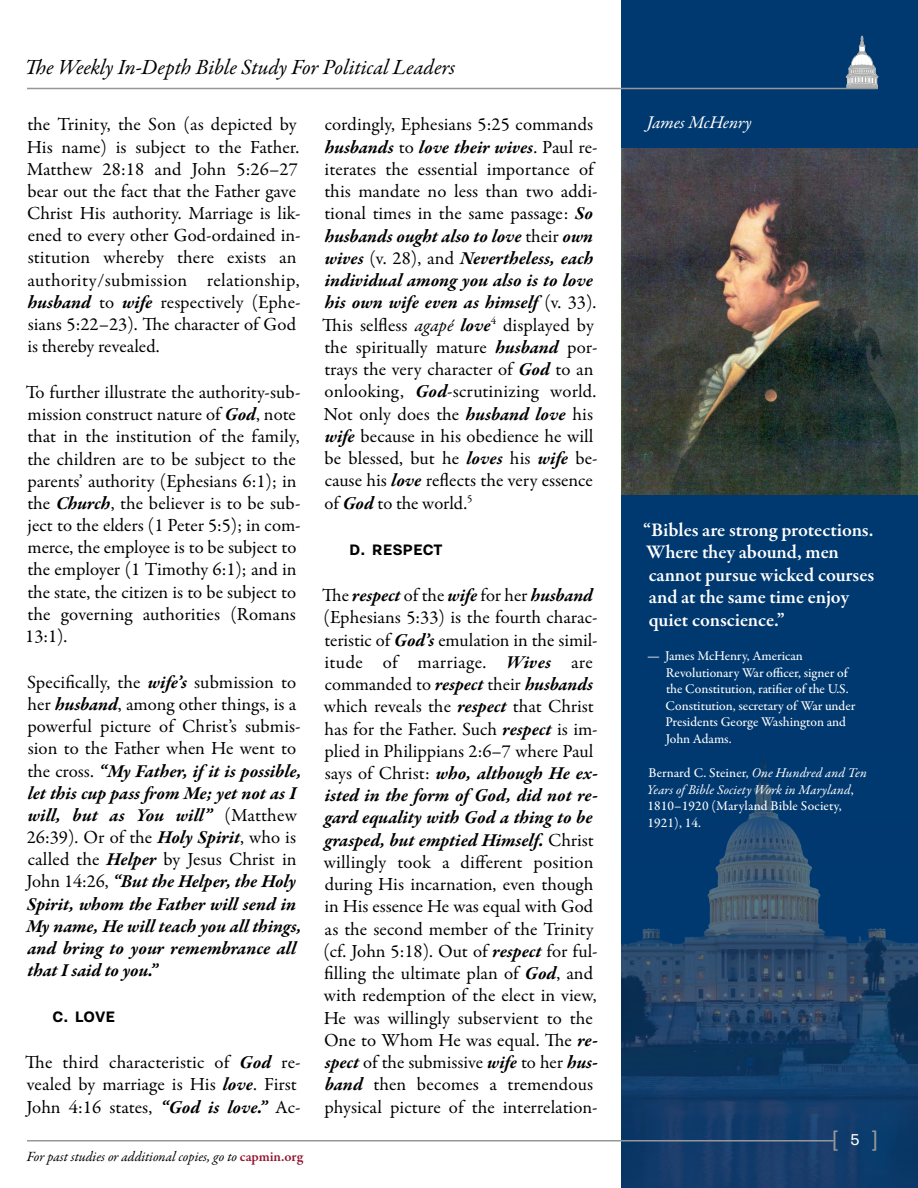
<style>
.page{position:relative;width:918px;height:1188px;background:#fff}
.page>*{position:absolute;margin:0;border:0;box-sizing:border-box;transform-origin:0 0}
.t1{font:24px "Calibri";color:#969798}
.t2{font:italic 21.75px "Garamond Premr Pro";letter-spacing:-.005em;color:#000}
.t3{font:600 19.5px/22.5px "Garamond Premr Pro";letter-spacing:-.005em;color:#fff}
.t4{font:700 18.75px "Nitti Grotesk";letter-spacing:-.01em;color:#000}
.Body{font:18.6px/22.2px "Garamond Premr Pro";color:#000}
.Body-2{font:italic 700 18.6px/22.2px "Garamond Premr Pro";letter-spacing:-.005em;color:#000}
.Name{font:italic 18px "Garamond Premr Pro";letter-spacing:-.01em;color:#fff}
.t5{font:italic 14.1px "Garamond Premr Pro";letter-spacing:-.005em;color:#000}
.Attribution{font:500 13.5px/16.5px "Garamond Premr Pro";letter-spacing:-.005em;color:#fff}
.Source{font:500 13.5px/16.5px "Garamond Premr Pro";letter-spacing:.01em;color:#fff}
.s1{font-weight:700;font-style:italic}
.s2{font-weight:400;font-style:normal}
.s3{font-weight:600;font-style:normal;color:#91122b}
.s4{font-style:italic}
.s5{font-weight:400;font-style:italic}
.s6{font-family:"Nitti Grotesk";font-size:19.5px;color:#fff}
</style>
<div class="page">
<img style="left:621px;top:0;width:297px;height:1188px">
<hr style="left:27px;top:1140px;width:807px;height:2px;background:#969798">
<svg style="left:846px;top:36px;width:32px;height:52px"></svg>
<hr style="left:27px;top:88px;width:851px;height:1px;background:#969798">
<img style="left:621px;top:148px;width:297px;height:347px">
<p class="t2" style="left:25px;top:54px;width:432px">The Weekly In-Depth Bible Study For Political Leaders</p>
<p class="Body" style="left:27px;top:114px;width:276px">the Trinity, the Son (as depicted by His name) is subject to the Father.<br>Matthew 28:18 and John 5:26–27 bear out the fact that the Father gave Christ His authority. Marriage is lik&shy;ened to every other God-ordained in&shy;stitution whereby there exists an authority/submission relationship, <span class="s1">husband</span> to <span class="s1">wife</span> respectively (Ephe&shy;sians 5:22–23). The character of God is thereby revealed.</p>
<p class="Body" style="left:25px;top:382px;width:277px">To further illustrate the authority-sub&shy;mission construct nature of <span class="s1">God</span>, note that in the institution of the family, the children are to be subject to the parents’ authority (Ephesians 6:1); in the <span class="s1">Church</span>, the believer is to be sub&shy;ject to the elders (1 Peter 5:5); in com&shy;merce, the employee is to be subject to the employer (1 Timothy 6:1); and in the state, the citizen is to be subject to the governing authorities (Romans 13:1).</p>
<p class="Body-2" style="left:27px;top:672px;width:277px"><span class="s2">Specifically, the</span> wife’s <span class="s2">submission to her</span> husband<span class="s2">, among other things, is a powerful picture of Christ’s submis&shy;sion to the Father when He went to the cross.</span> “My Father, if it is possible, let this cup pass from Me; yet not as I will, but as You will” <span class="s2">(Matthew 26:39). Or of the</span> Holy Spirit<span class="s2">, who is called the</span> Helper <span class="s2">by Jesus Christ in John 14:26,</span> “But the Helper, the Holy Spirit, whom the Father will send in My name, He will teach you all things, and bring to your remembrance all that I said to you.”</p>
<p class="t4" style="left:52px;top:1006px;width:65px">C. LOVE</p>
<p class="Body" style="left:25px;top:1052px;width:277px">The third characteristic of <span class="s1">God</span> re&shy;vealed by marriage is His <span class="s1">love</span>. First<br>John 4:16 states, <span class="s1">“God is love.”</span> Ac-</p>
<p class="t5" style="left:27px;top:1148px;width:278px">For past studies or additional copies, go to <span class="s3">capmin.org</span></p>
<p class="Body" style="left:322px;top:114px;width:277px">cordingly, Ephesians 5:25 commands <span class="s1">husbands</span> to <span class="s1">love their wives</span>. Paul re&shy;iterates the essential importance of this mandate no less than two addi&shy;tional times in the same passage: <span class="s1">So husbands ought also to love</span> their <span class="s1">own wives</span> (v. 28), and <span class="s1">Nevertheless, each individual among you also is to love his own wife even as himself</span> (v. 33).<br>This selfless <span class="s4">agapé</span> <span class="s1">love</span><sup>4</sup> displayed by the spiritually mature <span class="s1">husband</span> por&shy;trays the very character of <span class="s1">God</span> to an onlooking, <span class="s1">God</span>-scrutinizing world.<br>Not only does the <span class="s1">husband love</span> his <span class="s1">wife</span> because in his obedience he will be blessed, but he <span class="s1">loves</span> his <span class="s1">wife</span> be&shy;cause his <span class="s1">love</span> reflects the very essence of <span class="s1">God</span> to the world.<sup>5</sup></p>
<p class="t4" style="left:349px;top:539px;width:95px">D. RESPECT</p>
<p class="Body" style="left:322px;top:585px;width:278px">The <span class="s1">respect</span> of the <span class="s1">wife</span> for her <span class="s1">husband </span>(Ephesians 5:33) is the fourth charac&shy;teristic of <span class="s1">God’s</span> emulation in the simil&shy;itude of marriage. <span class="s1">Wives</span> are commanded to <span class="s1">respect</span> their <span class="s1">husbands </span>which reveals the <span class="s1">respect</span> that Christ has for the Father. Such <span class="s1">respect</span> is im&shy;plied in Philippians 2:6–7 where Paul says of Christ: <span class="s1">who, although He ex&shy;isted in the form of God, did not re&shy;gard equality with God a thing to be grasped, but emptied Himself.</span> Christ willingly took a different position during His incarnation, even though in His essence He was equal with God as the second member of the Trinity (cf. John 5:18). Out of <span class="s1">respect</span> for ful&shy;filling the ultimate plan of <span class="s1">God</span>, and with redemption of the elect in view, He was willingly subservient to the One to Whom He was equal. The <span class="s1">re&shy;spect</span> of the submissive <span class="s1">wife</span> to her <span class="s1">hus&shy;band</span> then becomes a tremendous physical picture of the interrelation-</p>
<p class="Name" style="left:647px;top:111px;width:107px">James McHenry</p>
<p class="t3" style="left:643px;top:519px;width:232px">“Bibles are strong protections.<br>Where they abound, men cannot pursue wicked courses and at the same time enjoy quiet conscience.”</p>
<p class="Attribution" style="left:666px;top:648px;width:191px;text-indent:-18px">— James McHenry, American<br>Revolutionary War officer, signer of the Constitution, ratifier of the U.S.<br>Constitution, secretary of War under<br>Presidents George Washington and<br>John Adams.</p>
<p class="Source" style="left:647px;top:765px;width:221px">Bernard C. Steiner, <span class="s5">One Hundred and Ten<br>Years of Bible Society Work in Maryland</span>,<br>1810–1920 (Maryland Bible Society,<br>1921), 14.</p>
<p class="t1" style="left:831px;top:1122px;width:49px">[ <span class="s6">5</span> ]</p>
</div>
